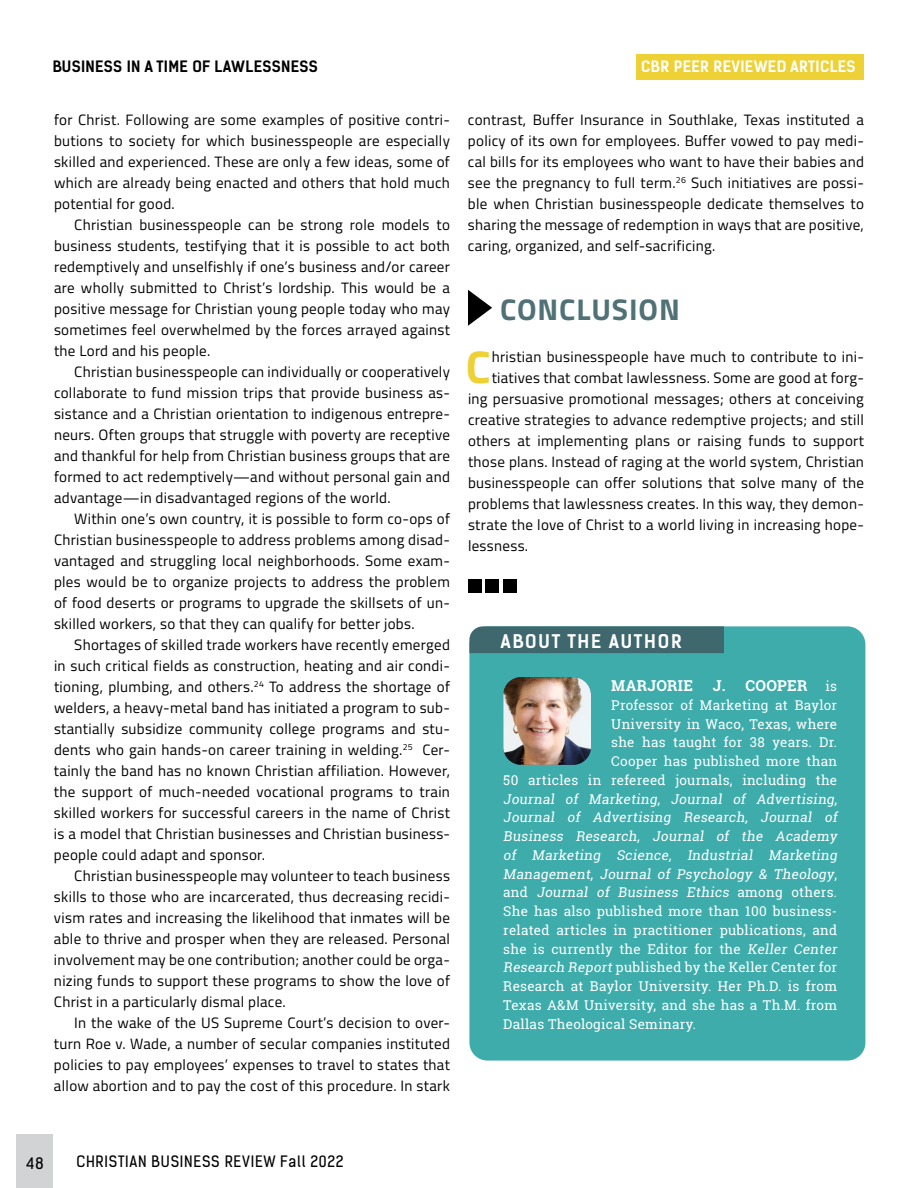
<style>
.page{position:relative;width:918px;height:1188px;background:#fff}
.page>*{position:absolute;margin:0;border:0;box-sizing:border-box;transform-origin:0 0}
.t1{font:700 45.9px "Titillium Web";color:#eed135}
.t2{font:700 30px "Titillium Web";letter-spacing:.03em;color:#507277}
.t3{font:700 18px "Kelson Sans BG";letter-spacing:.1em;color:#fff}
.t4{font:15px/21px "Titillium Web";letter-spacing:.02em;color:#000;text-align:justify}
.t5{font:15px "Kelson Sans BG";letter-spacing:.05em;color:#000}
.t6{font:700 15px "Kelson Sans BG";letter-spacing:.02em;color:#000}
.t7{font:700 15px "Kelson Sans BG";letter-spacing:.02em;color:#fff}
.t8{font:700 15px "Roboto Slab";letter-spacing:.02em;color:#fff}
.t9{font:13.5px "Roboto Slab";letter-spacing:.02em;color:#fff}
</style>
<div class="page">
<div style="left:16px;top:1134px;width:36px;height:54px;background:#d1d3d4"></div>
<div style="left:637px;top:54px;width:227px;height:25px;background:#eed135"></div>
<svg style="left:468px;top:290px;width:24px;height:36px"></svg>
<div style="left:468px;top:579px;width:14px;height:14px;background:#000"></div>
<div style="left:485px;top:579px;width:14px;height:14px;background:#000"></div>
<div style="left:503px;top:579px;width:13px;height:14px;background:#000"></div>
<div style="left:469px;top:626px;width:396px;height:435px;background:#3dacab;border-radius:18px"></div>
<div style="left:469px;top:626px;width:255px;height:27px;background:#3e686d"></div>
<img style="left:503px;top:677px;width:88px;height:88px">
<p class="t6" style="left:53px;top:57px;width:267px">BUSINESS IN A TIME OF LAWLESSNESS</p>
<p class="t7" style="left:641px;top:57px;width:216px">CBR PEER REVIEWED ARTICLES</p>
<p class="t4" style="left:54px;top:109px;width:398px">for Christ. Following are some examples of positive contri&shy;butions to society for which businesspeople are especially skilled and experienced. These are only a few ideas, some of which are already being enacted and others that hold much potential for good.</p>
<p class="t4" style="left:54px;top:214px;width:398px;text-indent:20px">Christian businesspeople can be strong role models to business students, testifying that it is possible to act both redemptively and unselfishly if one’s business and/or career are wholly submitted to Christ’s lordship. This would be a positive message for Christian young people today who may sometimes feel overwhelmed by the forces arrayed against the Lord and his people.</p>
<p class="t4" style="left:54px;top:361px;width:398px;text-indent:20px">Christian businesspeople can individually or cooperatively collaborate to fund mission trips that provide business as&shy;sistance and a Christian orientation to indigenous entrepre&shy;neurs. Often groups that struggle with poverty are receptive and thankful for help from Christian business groups that are formed to act redemptively—and without personal gain and advantage—in disadvantaged regions of the world.</p>
<p class="t4" style="left:54px;top:508px;width:398px;text-indent:20px">Within one’s own country, it is possible to form co-ops of Christian businesspeople to address problems among disad&shy;vantaged and struggling local neighborhoods. Some exam&shy;ples would be to organize projects to address the problem of food deserts or programs to upgrade the skillsets of un&shy;skilled workers, so that they can qualify for better jobs.</p>
<p class="t4" style="left:54px;top:634px;width:398px;text-indent:20px">Shortages of skilled trade workers have recently emerged in such critical fields as construction, heating and air condi&shy;tioning, plumbing, and others.<sup>24</sup> To address the shortage of welders, a heavy-metal band has initiated a program to sub&shy;stantially subsidize community college programs and stu&shy;dents who gain hands-on career training in welding.<sup>25</sup> Cer&shy;tainly the band has no known Christian affiliation. However, the support of much-needed vocational programs to train skilled workers for successful careers in the name of Christ is a model that Christian businesses and Christian business&shy;people could adapt and sponsor.</p>
<p class="t4" style="left:54px;top:865px;width:398px;text-indent:20px">Christian businesspeople may volunteer to teach business skills to those who are incarcerated, thus decreasing recidi&shy;vism rates and increasing the likelihood that inmates will be able to thrive and prosper when they are released. Personal involvement may be one contribution; another could be orga&shy;nizing funds to support these programs to show the love of Christ in a particularly dismal place.</p>
<p class="t4" style="left:54px;top:1012px;width:398px;text-indent:20px">In the wake of the US Supreme Court’s decision to over&shy;turn Roe v. Wade, a number of secular companies instituted policies to pay employees’ expenses to travel to states that allow abortion and to pay the cost of this procedure. In stark</p>
<p class="t4" style="left:468px;top:109px;width:398px">contrast, Buffer Insurance in Southlake, Texas instituted a policy of its own for employees. Buffer vowed to pay medi&shy;cal bills for its employees who want to have their babies and see the pregnancy to full term.<sup>26</sup> Such initiatives are possi&shy;ble when Christian businesspeople dedicate themselves to sharing the message of redemption in ways that are positive, caring, organized, and self-sacrificing.</p>
<h2 class="t2" style="left:500px;top:287px;width:181px">CONCLUSION</h2>
<h1 class="t1" style="left:466px;top:332px;width:26px">C</h1>
<p class="t4" style="left:492px;top:346px;width:374px">hristian businesspeople have much to contribute to ini-</p>
<p class="t4" style="left:492px;top:367px;width:374px">tiatives that combat lawlessness. Some are good at forg-</p>
<p class="t4" style="left:468px;top:388px;width:397px">ing persuasive promotional messages; others at conceiving</p>
<p class="t4" style="left:468px;top:409px;width:398px">creative strategies to advance redemptive projects; and still</p>
<p class="t4" style="left:468px;top:430px;width:398px">others at implementing plans or raising funds to support</p>
<p class="t4" style="left:468px;top:451px;width:397px">those plans. Instead of raging at the world system, Christian</p>
<p class="t4" style="left:468px;top:472px;width:398px">businesspeople can offer solutions that solve many of the</p>
<p class="t4" style="left:468px;top:493px;width:398px">problems that lawlessness creates. In this way, they demon-</p>
<p class="t4" style="left:468px;top:514px;width:398px">strate the love of Christ to a world living in increasing hope-</p>
<p class="t4" style="left:468px;top:535px;width:62px">lessness.</p>
<p class="t3" style="left:500px;top:630px;width:183px">ABOUT THE AUTHOR</p>
<p class="t8" style="left:611px;top:675px;width:83px">MARJORIE</p>
<p class="t8" style="left:713px;top:675px;width:96px">J. COOPER</p>
<p class="t9" style="left:826px;top:677px;width:13px">is</p>
<p class="t9" style="left:611px;top:696px;width:227px">Professor of Marketing at Baylor</p>
<p class="t9" style="left:611px;top:714px;width:227px">University in Waco, Texas, where</p>
<p class="t9" style="left:611px;top:733px;width:227px">she has taught for 38 years. Dr.</p>
<p class="t9" style="left:611px;top:752px;width:227px">Cooper has published more than</p>
<p class="t9" style="left:503px;top:771px;width:335px">50 articles in refereed journals, including the</p>
<p class="t9" style="left:503px;top:789px;width:338px">Journal of Marketing, Journal of Advertising,</p>
<p class="t9" style="left:503px;top:808px;width:338px">Journal of Advertising Research, Journal of</p>
<p class="t9" style="left:503px;top:827px;width:338px">Business Research, Journal of the Academy</p>
<p class="t9" style="left:503px;top:846px;width:338px">of Marketing Science, Industrial Marketing</p>
<p class="t9" style="left:503px;top:864px;width:335px">Management, Journal of Psychology &amp; Theology,</p>
<p class="t9" style="left:503px;top:883px;width:335px">a n d Journal of Business Ethics a m o n g o t h e r s .</p>
<p class="t9" style="left:503px;top:902px;width:335px">She has also published more than 100 business-</p>
<p class="t9" style="left:503px;top:921px;width:335px">related articles in practitioner publications, and</p>
<p class="t9" style="left:503px;top:939px;width:338px">she is currently the Editor for the Keller Center</p>
<p class="t9" style="left:503px;top:958px;width:335px">Research Report published by the Keller Center for</p>
<p class="t9" style="left:503px;top:977px;width:335px">Research at Baylor University. Her Ph.D. is from</p>
<p class="t9" style="left:503px;top:996px;width:335px">Texas A&amp;M University, and she has a Th.M. from</p>
<p class="t9" style="left:503px;top:1014px;width:194px">Dallas Theological Seminary.</p>
<p class="t5" style="left:27px;top:1154px;width:19px">48</p>
<p class="t5" style="left:76px;top:1152px;width:269px">CHRISTIAN BUSINESS REVIEW Fall 2022</p>
</div>
